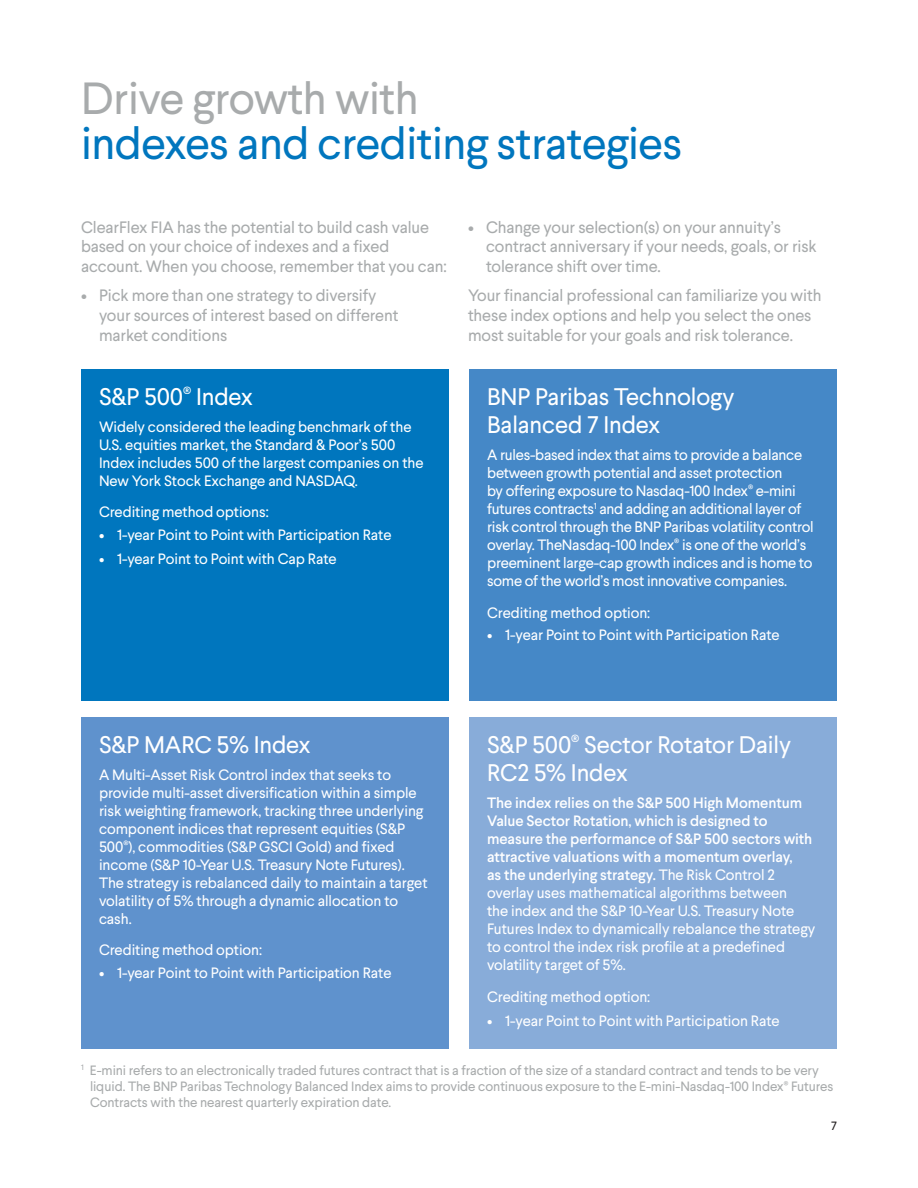
<style>
.page{position:relative;width:918px;height:1188px;background:#fff}
.page>*{position:absolute;margin:0;border:0;box-sizing:border-box;transform-origin:0 0}
.Headline{font:45px/45px "Larsseit";letter-spacing:-.01em;color:#0076be}
.t1{font:24px/28.8px "Larsseit";letter-spacing:-.005em;color:#fff}
.Headline-2{font:16.5px/19.8px "Larsseit";letter-spacing:-.005em;color:#a8abac}
.t2{font:15px/18px "Larsseit";letter-spacing:-.005em;color:#fff}
.Headline-3{font:13.5px/16.2px "Larsseit";letter-spacing:-.005em;color:#a8abac}
.t3{font:12px "Larsseit";color:#231f20}
.s1{color:#a8abac}
.s2{font-weight:500}
</style>
<div class="page">
<div style="left:81px;top:369px;width:368px;height:331px;background:#0076be"></div>
<div style="left:81px;top:717px;width:368px;height:331px;background:#5f92cd"></div>
<div style="left:469px;top:369px;width:368px;height:331px;background:#4588c7"></div>
<div style="left:469px;top:717px;width:368px;height:331px;background:#88acd9"></div>
<p class="Headline" style="left:81px;top:75px;width:603px"><span class="s1">Drive growth with<br></span>indexes and crediting strategies</p>
<p class="Headline-2" style="left:81px;top:217px;width:367px">ClearFlex FIA has the potential to build cash value based on your choice of indexes and a fixed account. When you choose, remember that you can:</p>
<p class="Headline-2" style="left:99px;top:285px;width:301px;text-indent:-18px">• Pick more than one strategy to diversify your sources of interest based on different market conditions</p>
<p class="t1" style="left:99px;top:382px;width:156px">S&amp;P 500<sup>®</sup> Index</p>
<p class="t2" style="left:99px;top:417px;width:326px">Widely considered the leading benchmark of the U.S. equities market, the Standard &amp; Poor’s 500<br>Index includes 500 of the largest companies on the New York Stock Exchange and NASDAQ.</p>
<p class="t2" style="left:99px;top:503px;width:171px">Crediting method options:</p>
<p class="t2" style="left:99px;top:525px;width:294px">• 1-year Point to Point with Participation Rate</p>
<p class="t2" style="left:99px;top:550px;width:239px">• 1-year Point to Point with Cap Rate</p>
<p class="Headline-2" style="left:486px;top:217px;width:332px;text-indent:-18px">• Change your selection(s) on your annuity’s contract anniversary if your needs, goals, or risk tolerance shift over time.</p>
<p class="Headline-2" style="left:468px;top:285px;width:355px">Your financial professional can familiarize you with these index options and help you select the ones most suitable for your goals and risk tolerance.</p>
<p class="t1" style="left:487px;top:382px;width:249px">BNP Paribas Technology<br>Balanced 7 Index</p>
<p class="t2" style="left:487px;top:446px;width:328px">A rules-based index that aims to provide a balance between growth potential and asset protection<br>by offering exposure to Nasdaq-100 Index<sup>®</sup> e-mini futures contracts<sup>1</sup> and adding an additional layer of risk control through the BNP Paribas volatility control overlay. TheNasdaq-100 Index<sup>®</sup> is one of the world’s preeminent large-cap growth indices and is home to some of the world’s most innovative companies.</p>
<p class="t2" style="left:487px;top:604px;width:165px">Crediting method option:</p>
<p class="t2" style="left:487px;top:626px;width:294px">• 1-year Point to Point with Participation Rate</p>
<p class="t1" style="left:487px;top:729px;width:306px">S&amp;P 500<sup>®</sup> Sector Rotator Daily<br>RC2 5% Index</p>
<p class="t2" style="left:487px;top:794px;width:330px"><span class="s2">The index relies on the S&amp;P 500 High Momentum Value Sector Rotation, which is designed to measure the performance of S&amp;P 500 sectors with attractive valuations with a momentum overlay,<br>as the underlying strategy.</span> The Risk Control 2 overlay uses mathematical algorithms between<br>the index and the S&amp;P 10-Year U.S. Treasury Note Futures Index to dynamically rebalance the strategy to control the index risk profile at a predefined volatility target of 5%.</p>
<p class="t2" style="left:487px;top:987px;width:165px">Crediting method option:</p>
<p class="t2" style="left:487px;top:1012px;width:294px">• 1-year Point to Point with Participation Rate</p>
<p class="Headline-3" style="left:90px;top:1062px;width:745px;text-indent:-9px"><sup>1</sup> E-mini refers to an electronically traded futures contract that is a fraction of the size of a standard contract and tends to be very liquid. The BNP Paribas Technology Balanced Index aims to provide continuous exposure to the E-mini-Nasdaq-100 Index<sup>®</sup> Futures<br>Contracts with the nearest quarterly expiration date.</p>
<p class="t1" style="left:99px;top:729px;width:213px">S&amp;P MARC 5% Index</p>
<p class="t2" style="left:99px;top:765px;width:330px">A Multi-Asset Risk Control index that seeks to provide multi-asset diversification within a simple risk weighting framework, tracking three underlying component indices that represent equities (S&amp;P 500<sup>®</sup>), commodities (S&amp;P GSCI Gold) and fixed income (S&amp;P 10-Year U.S. Treasury Note Futures).<br>The strategy is rebalanced daily to maintain a target volatility of 5% through a dynamic allocation to cash.</p>
<p class="t2" style="left:99px;top:941px;width:165px">Crediting method option:</p>
<p class="t2" style="left:99px;top:963px;width:294px">• 1-year Point to Point with Participation Rate</p>
<p class="t3" style="left:831px;top:1118px;width:7px">7</p>
</div>
